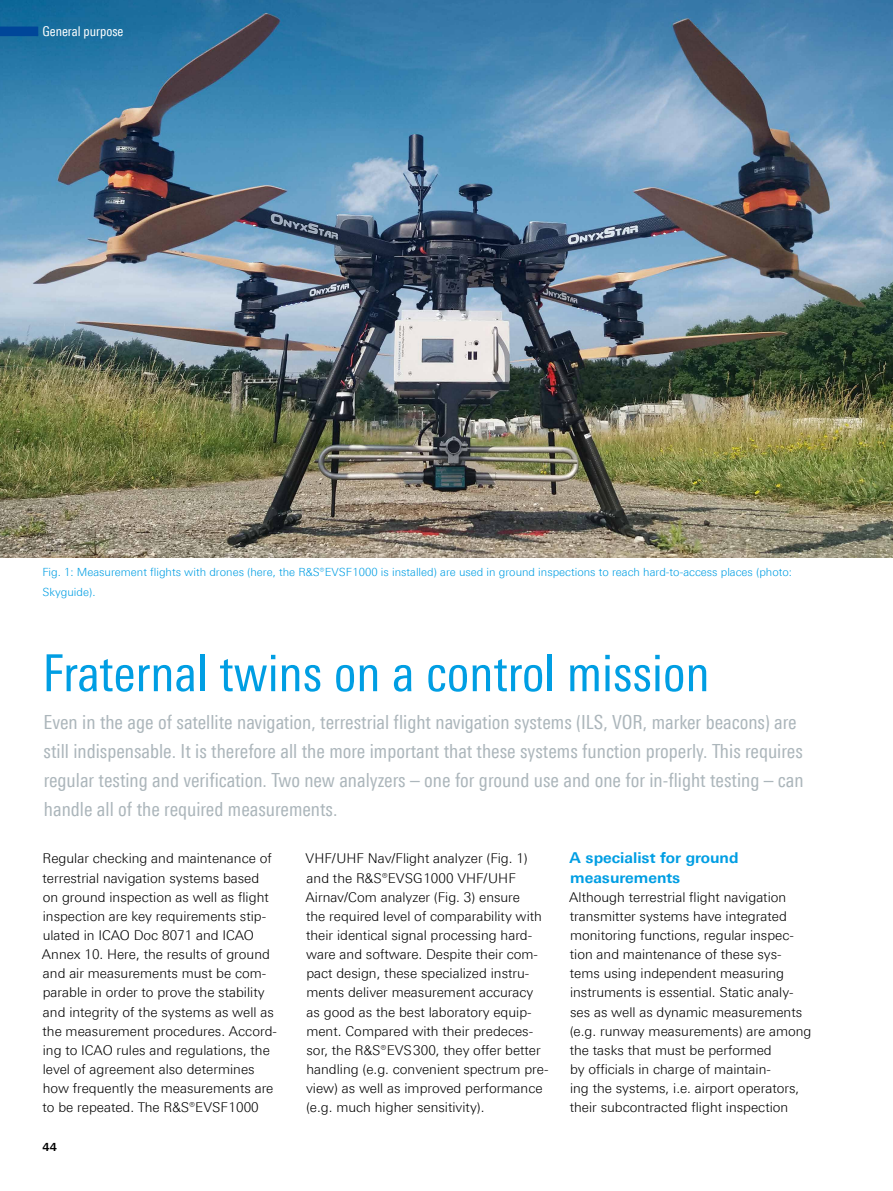
<style>
.page{position:relative;width:893px;height:1191px;background:#fff}
.page>*{position:absolute;margin:0;border:0;box-sizing:border-box;transform-origin:0 0}
._01_Titel_klein{font:51px "Linotype Univers 420 Cn";color:#009ee3}
._02_Einleitung_klein{font:19.5px/28.7px "Linotype Univers 420 Cn";color:#acb6bb}
._03_Überschrift_1{font:700 15px/19.2px "Linotype Univers 630";color:#009ee3}
.Fließtext{font:300 13.5px/19.2px "Linotype Univers 330";color:#000}
.Fließtext_oAo{font:300 13.5px/19.2px "Linotype Univers 330";color:#000}
._05_Messtechnik_libü{font:13.5px "Linotype Univers 420 Cn";color:#fff}
.Bildlegende{font:300 11.25px/19.2px "Linotype Univers 330";color:#009ee3}
.t1{font:700 11.25px "Linotype Univers 630";color:#000}
</style>
<div class="page">
<img style="left:0;top:0;width:893px;height:557px">
<div style="left:0;top:27px;width:38px;height:9px;background:#004699"></div>
<p class="_05_Messtechnik_libü" style="left:43px;top:23px;width:82px">General purpose</p>
<p class="Bildlegende" style="left:43px;top:562px;width:751px">Fig. 1: Measurement flights with drones (here, the R&amp;S®EVSF1000 is installed) are used in ground inspections to reach hard-to-access places (photo:<br>Skyguide).</p>
<p class="_01_Titel_klein" style="left:43px;top:643px;width:669px">Fraternal twins on a control mission</p>
<p class="_02_Einleitung_klein" style="left:44px;top:708px;width:761px">Even in the age of satellite navigation, terrestrial flight navigation systems (ILS, VOR, marker beacons) are still indispensable. It is therefore all the more important that these systems function properly. This requires regular testing and verification. Two new analyzers – one for ground use and one for in-flight testing – can handle all of the required measurements.</p>
<p class="Fließtext" style="left:42px;top:849px;width:237px">Regular checking and maintenance of terrestrial navigation systems based on ground inspection as well as flight inspection are key requirements stip&shy;ulated in ICAO Doc 8071 and ICAO Annex 10. Here, the results of ground and air measurements must be com&shy;parable in order to prove the stability and integrity of the systems as well as the measurement procedures. Accord&shy;ing to ICAO rules and regulations, the level of agreement also determines how frequently the measurements are to be repeated. The R&amp;S®EVSF1000</p>
<p class="_03_Überschrift_1" style="left:569px;top:848px;width:171px">A specialist for ground measurements</p>
<p class="Fließtext" style="left:306px;top:849px;width:244px">VHF/UHF Nav/Flight analyzer (Fig. 1) and the R&amp;S®EVSG1000 VHF/UHF Airnav/Com analyzer (Fig. 3) ensure<br>the required level of comparability with their identical signal processing hard&shy;ware and software. Despite their com&shy;pact design, these specialized instru&shy;ments deliver measurement accuracy as good as the best laboratory equip&shy;ment. Compared with their predeces&shy;sor, the R&amp;S®EVS300, they offer better handling (e.g. convenient spectrum pre&shy;view) as well as improved performance (e.g. much higher sensitivity).</p>
<p class="Fließtext_oAo" style="left:569px;top:887px;width:244px">Although terrestrial flight navigation transmitter systems have integrated monitoring functions, regular inspec&shy;tion and maintenance of these sys&shy;tems using independent measuring instruments is essential. Static analy&shy;ses as well as dynamic measurements (e.g. runway measurements) are among the tasks that must be performed<br>by officials in charge of maintain-<br>ing the systems, i.e. airport operators, their subcontracted flight inspection</p>
<p class="t1" style="left:42px;top:1139px;width:16px">44</p>
</div>
